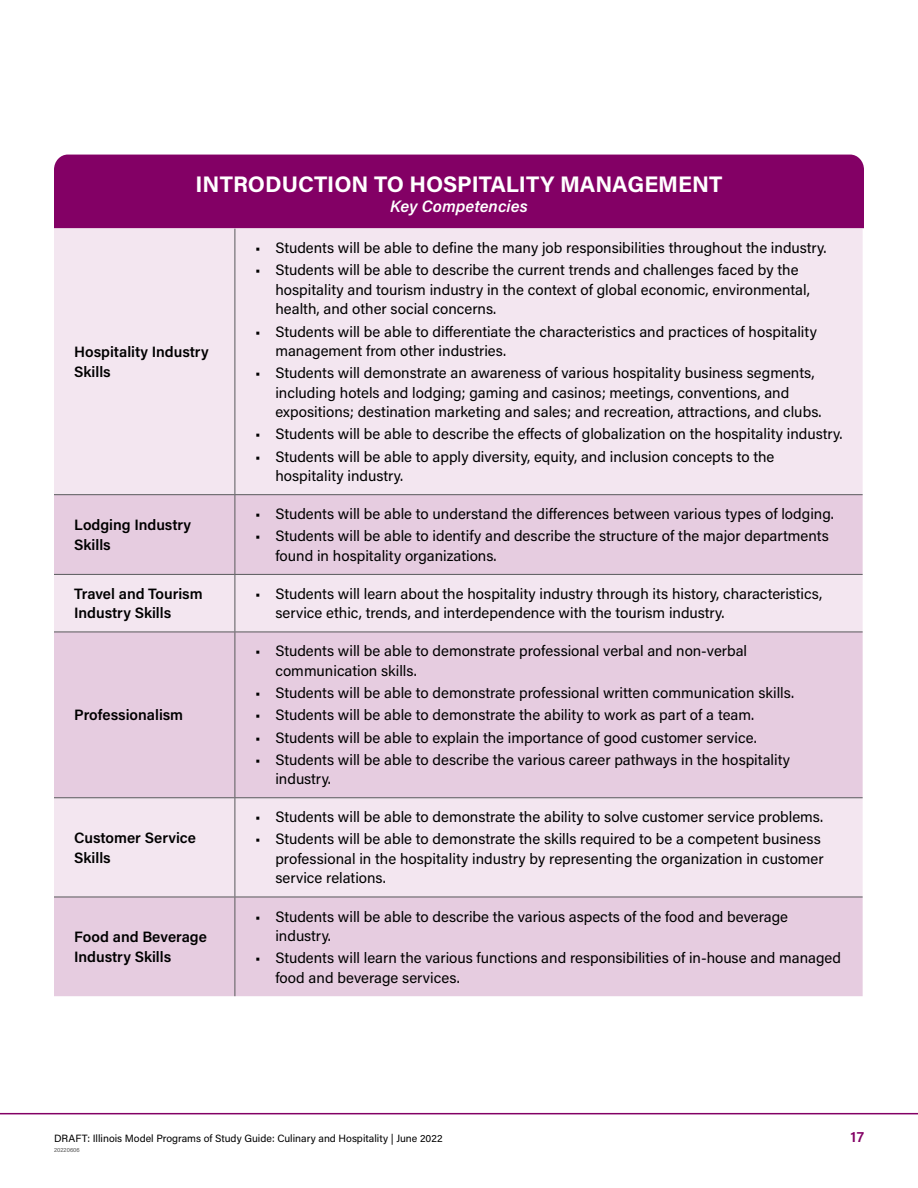
<style>
.page{position:relative;width:918px;height:1188px;background:#fff}
.page>*{position:absolute;margin:0;border:0;box-sizing:border-box;transform-origin:0 0}
.t1{font:700 22.5px "Acumin Pro";color:#fff}
.t2{font:italic 600 16.5px "Acumin Pro";color:#fff}
.t3{font:15px/19.5px "Acumin Pro";color:#000}
.t4{font:600 15px/19.5px "Acumin Pro";color:#000}
.t5{font:600 15px "Acumin Pro";color:#830065}
.t6{font:10.5px "Acumin Pro";color:#000}
.t7{font:300 6px "Acumin Pro";letter-spacing:.005em;color:#333}
</style>
<div class="page">
<hr style="left:0;top:1113px;width:918px;height:1px;background:#830065">
<div style="left:54px;top:229px;width:809px;height:265px;background:#f3e6f0"></div>
<svg style="left:54px;top:495px;width:809px;height:501px;fill:#e6cce0"></svg>
<hr style="left:235px;top:229px;width:1px;height:265px;background:#58595b">
<hr style="left:54px;top:494px;width:181px;height:1px;background:#58595b">
<hr style="left:235px;top:494px;width:628px;height:1px;background:#58595b">
<hr style="left:235px;top:495px;width:1px;height:79px;background:#58595b">
<hr style="left:235px;top:575px;width:1px;height:57px;background:#58595b">
<hr style="left:235px;top:632px;width:1px;height:165px;background:#58595b">
<hr style="left:235px;top:798px;width:1px;height:99px;background:#58595b">
<hr style="left:235px;top:897px;width:1px;height:99px;background:#58595b">
<hr style="left:54px;top:574px;width:181px;height:1px;background:#58595b">
<hr style="left:235px;top:574px;width:628px;height:1px;background:#58595b">
<hr style="left:54px;top:632px;width:181px;height:1px;background:#58595b">
<hr style="left:235px;top:632px;width:628px;height:1px;background:#58595b">
<hr style="left:54px;top:797px;width:181px;height:1px;background:#58595b">
<hr style="left:235px;top:797px;width:628px;height:1px;background:#58595b">
<hr style="left:54px;top:897px;width:181px;height:1px;background:#58595b">
<hr style="left:235px;top:897px;width:628px;height:1px;background:#58595b">
<div style="left:54px;top:155px;width:810px;height:73px;background:#830065"></div>
<h1 class="t1" style="left:196px;top:168px;width:528px">INTRODUCTION TO HOSPITALITY MANAGEMENT</h1>
<p class="t2" style="left:390px;top:194px;width:139px">Key Competencies</p>
<p class="t4" style="left:74px;top:342px;width:136px">Hospitality Industry<br>Skills</p>
<p class="t4" style="left:74px;top:515px;width:118px">Lodging Industry<br>Skills</p>
<p class="t3" style="left:255px;top:238px;width:573px">• Students will be able to define the many job responsibilities throughout the industry.</p>
<p class="t3" style="left:275px;top:260px;width:536px;text-indent:-20px">• Students will be able to describe the current trends and challenges faced by the hospitality and tourism industry in the context of global economic, environmental, health, and other social concerns.</p>
<p class="t3" style="left:275px;top:321px;width:543px;text-indent:-20px">• Students will be able to differentiate the characteristics and practices of hospitality management from other industries.</p>
<p class="t3" style="left:275px;top:363px;width:548px;text-indent:-20px">• Students will demonstrate an awareness of various hospitality business segments, including hotels and lodging; gaming and casinos; meetings, conventions, and expositions; destination marketing and sales; and recreation, attractions, and clubs.</p>
<p class="t3" style="left:255px;top:424px;width:589px">• Students will be able to describe the effects of globalization on the hospitality industry.</p>
<p class="t3" style="left:275px;top:446px;width:501px;text-indent:-20px">• Students will be able to apply diversity, equity, and inclusion concepts to the hospitality industry.</p>
<p class="t3" style="left:255px;top:504px;width:580px">• Students will be able to understand the differences between various types of lodging.</p>
<p class="t3" style="left:275px;top:526px;width:555px;text-indent:-20px">• Students will be able to identify and describe the structure of the major departments found in hospitality organizations.</p>
<p class="t4" style="left:74px;top:583px;width:130px">Travel and Tourism<br>Industry Skills</p>
<p class="t3" style="left:275px;top:583px;width:548px;text-indent:-20px">• Students will learn about the hospitality industry through its history, characteristics, service ethic, trends, and interdependence with the tourism industry.</p>
<p class="t4" style="left:74px;top:705px;width:110px">Professionalism</p>
<p class="t4" style="left:74px;top:827px;width:123px">Customer Service<br>Skills</p>
<p class="t4" style="left:74px;top:927px;width:134px">Food and Beverage<br>Industry Skills</p>
<p class="t3" style="left:275px;top:641px;width:473px;text-indent:-20px">• Students will be able to demonstrate professional verbal and non-verbal communication skills.</p>
<p class="t3" style="left:255px;top:683px;width:540px">• Students will be able to demonstrate professional written communication skills.</p>
<p class="t3" style="left:255px;top:705px;width:500px">• Students will be able to demonstrate the ability to work as part of a team.</p>
<p class="t3" style="left:255px;top:727px;width:503px">• Students will be able to explain the importance of good customer service.</p>
<p class="t3" style="left:275px;top:749px;width:516px;text-indent:-20px">• Students will be able to describe the various career pathways in the hospitality industry.</p>
<p class="t3" style="left:255px;top:807px;width:570px">• Students will be able to demonstrate the ability to solve customer service problems.</p>
<p class="t3" style="left:275px;top:829px;width:550px;text-indent:-20px">• Students will be able to demonstrate the skills required to be a competent business professional in the hospitality industry by representing the organization in customer service relations.</p>
<p class="t3" style="left:275px;top:906px;width:514px;text-indent:-20px">• Students will be able to describe the various aspects of the food and beverage industry.</p>
<p class="t3" style="left:275px;top:948px;width:567px;text-indent:-20px">• Students will learn the various functions and responsibilities of in-house and managed food and beverage services.</p>
<p class="t6" style="left:54px;top:1131px;width:390px">DRAFT: Illinois Model Programs of Study Guide: Culinary and Hospitality | June 2022</p>
<p class="t5" style="left:851px;top:1126px;width:15px">17</p>
<p class="t7" style="left:54px;top:1146px;width:27px">20220606</p>
</div>
